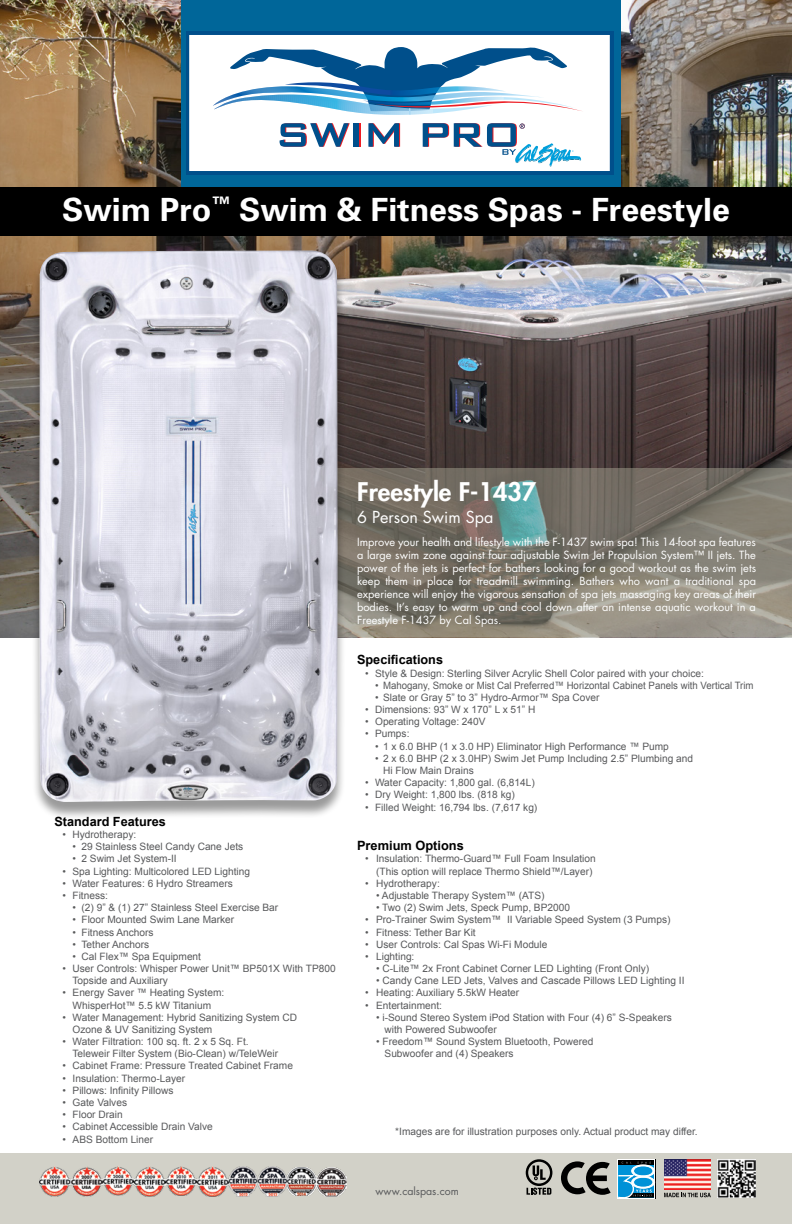
<style>
.page{position:relative;width:792px;height:1224px;background:#fff}
.page>*{position:absolute;margin:0;border:0;box-sizing:border-box;transform-origin:0 0}
.t1{font:700 32px "Univers";color:#fff}
.t2{font:800 25px "Futura";color:#fff}
.t3{font:16.1px "Futura";color:#fff}
.t4{font:700 12.8px "Arial";color:#000}
.t5{font:700 12.7px "Arial";color:#000}
.t6{font:11px/13px "Futura";color:#fff;text-align:justify}
.t7{font:10.6px "Futura";color:#58595b}
.t8{font:10.1px/12.2px "Arial";color:#58595b}
</style>
<div class="page">
<img style="left:0;top:0;width:792px;height:638px">
<div style="left:0;top:1153px;width:792px;height:71px;background:#d2d1c8"></div>
<img style="left:717px;top:1159px;width:39px;height:39px">
<img style="left:664px;top:1159px;width:46px;height:31px">
<svg style="left:664px;top:1193px;width:47px;height:4px"></svg>
<div style="left:617px;top:1159px;width:38px;height:40px;background:#fff"></div>
<svg style="left:618px;top:1160px;width:36px;height:2px"></svg>
<svg style="left:617px;top:1162px;width:38px;height:38px"></svg>
<svg style="left:561px;top:1161px;width:50px;height:34px;background:#73736e"></svg>
<svg style="left:526px;top:1159px;width:26px;height:36px"></svg>
<img style="left:39px;top:1166px;width:308px;height:31px">
<svg style="left:346px;top:468px;width:446px;height:169px;background:#7d7a70"></svg>
<div style="left:31px;top:253px;width:315px;height:567px;background:#000;opacity:.4"></div>
<img style="left:39px;top:250px;width:299px;height:552px">
<div style="left:181px;top:0;width:439px;height:190px;background:#069"></div>
<svg style="left:186px;top:32px;width:427px;height:142px;background:#c8d9e6"></svg>
<svg style="left:213px;top:47px;width:372px;height:120px;background:#b8cfe0"></svg>
<div style="left:0;top:187px;width:792px;height:48px;background:#000"></div>
<h1 class="t1" style="left:62px;top:190px;width:669px">Swim Pro<sup>™</sup> Swim &amp; Fitness Spas - Freestyle</h1>
<p class="t5" style="left:54px;top:813px;width:113px">Standard Features</p>
<p class="t8" style="left:62px;top:829px;width:75px">• Hydrotherapy:</p>
<p class="t8" style="left:73px;top:841px;width:172px">• 29 Stainless Steel Candy Cane Jets</p>
<p class="t8" style="left:73px;top:853px;width:106px">• 2 Swim Jet System-II</p>
<p class="t8" style="left:63px;top:865px;width:189px">• Spa Lighting: Multicolored LED Lighting</p>
<p class="t8" style="left:63px;top:877px;width:172px">• Water Features: 6 Hydro Streamers</p>
<p class="t8" style="left:63px;top:889px;width:47px">• Fitness:</p>
<p class="t8" style="left:73px;top:902px;width:207px">• (2) 9” &amp; (1) 27” Stainless Steel Exercise Bar</p>
<p class="t8" style="left:73px;top:914px;width:163px">• Floor Mounted Swim Lane Marker</p>
<p class="t8" style="left:73px;top:926px;width:83px">• Fitness Anchors</p>
<p class="t8" style="left:73px;top:938px;width:78px">• Tether Anchors</p>
<p class="t8" style="left:73px;top:950px;width:130px">• Cal Flex™ Spa Equipment</p>
<p class="t8" style="left:73px;top:962px;width:265px;text-indent:-10px">• User Controls: Whisper Power Unit™ BP501X With TP800<br>Topside and Auxiliary</p>
<p class="t8" style="left:63px;top:987px;width:163px;text-align:center">• Energy Saver ™ Heating System:<br>WhisperHot™ 5.5 kW Titanium</p>
<p class="t8" style="left:73px;top:1011px;width:226px;text-indent:-10px">• Water Management: Hybrid Sanitizing System CD<br>Ozone &amp; UV Sanitizing System</p>
<p class="t8" style="left:73px;top:1036px;width:207px;text-indent:-10px">• Water Filtration: 100 sq. ft. 2 x 5 Sq. Ft.<br>Teleweir Filter System (Bio-Clean) w/TeleWeir</p>
<p class="t8" style="left:63px;top:1060px;width:232px">• Cabinet Frame: Pressure Treated Cabinet Frame</p>
<p class="t8" style="left:63px;top:1072px;width:124px">• Insulation: Thermo-Layer</p>
<p class="t8" style="left:63px;top:1084px;width:112px">• Pillows: Infinity Pillows</p>
<p class="t8" style="left:63px;top:1096px;width:66px">• Gate Valves</p>
<p class="t8" style="left:63px;top:1109px;width:62px">• Floor Drain</p>
<p class="t8" style="left:63px;top:1121px;width:152px">• Cabinet Accessible Drain Valve</p>
<p class="t8" style="left:63px;top:1133px;width:92px">• ABS Bottom Liner</p>
<h2 class="t2" style="left:357px;top:476px;width:181px">Freestyle F-1437</h2>
<h3 class="t3" style="left:357px;top:506px;width:138px">6 Person Swim Spa</h3>
<p class="t6" style="left:357px;top:536px;width:400px">Improve your health and lifestyle with the F-1437 swim spa! This 14-foot spa features a large swim zone against four adjustable Swim Jet Propulsion System™ II jets. The power of the jets is perfect for bathers looking for a good workout as the swim jets keep them in place for treadmill swimming. Bathers who want a traditional spa experience will enjoy the vigorous sensation of spa jets massaging key areas of their bodies. It’s easy to warm up and cool down after an intense aquatic workout in a Freestyle F-1437 by Cal Spas.</p>
<p class="t5" style="left:357px;top:652px;width:87px">Specifications</p>
<p class="t8" style="left:365px;top:667px;width:340px">• Style &amp; Design: Sterling Silver Acrylic Shell Color paired with your choice:</p>
<p class="t8" style="left:375px;top:679px;width:380px">• Mahogany, Smoke or Mist Cal Preferred™ Horizontal Cabinet Panels with Vertical Trim</p>
<p class="t8" style="left:375px;top:691px;width:226px">• Slate or Gray 5” to 3” Hydro-Armor™ Spa Cover</p>
<p class="t8" style="left:365px;top:704px;width:172px">• Dimensions: 93” W x 170” L x 51” H</p>
<p class="t8" style="left:365px;top:716px;width:122px">• Operating Voltage: 240V</p>
<p class="t8" style="left:365px;top:728px;width:46px">• Pumps:</p>
<p class="t8" style="left:375px;top:740px;width:295px">• 1 x 6.0 BHP (1 x 3.0 HP) Eliminator High Performance ™ Pump</p>
<p class="t8" style="left:383px;top:752px;width:311px;text-indent:-8px">• 2 x 6.0 BHP (2 x 3.0HP) Swim Jet Pump Including 2.5” Plumbing and<br>Hi Flow Main Drains</p>
<p class="t8" style="left:365px;top:777px;width:171px">• Water Capacity: 1,800 gal. (6,814L)</p>
<p class="t8" style="left:365px;top:789px;width:151px">• Dry Weight: 1,800 lbs. (818 kg)</p>
<p class="t8" style="left:365px;top:801px;width:174px">• Filled Weight: 16,794 lbs. (7,617 kg)</p>
<p class="t4" style="left:357px;top:837px;width:108px">Premium Options</p>
<p class="t8" style="left:376px;top:853px;width:221px;text-indent:-11px">• Insulation: Thermo-Guard™ Full Foam Insulation (This option will replace Thermo Shield™/Layer)</p>
<p class="t8" style="left:365px;top:877px;width:76px">• Hydrotherapy:</p>
<p class="t8" style="left:376px;top:889px;width:170px">• Adjustable Therapy System™ (ATS)</p>
<p class="t8" style="left:376px;top:902px;width:195px">• Two (2) Swim Jets, Speck Pump, BP2000</p>
<p class="t8" style="left:365px;top:914px;width:307px">• Pro-Trainer Swim System™ II Variable Speed System (3 Pumps)</p>
<p class="t8" style="left:365px;top:926px;width:112px">• Fitness: Tether Bar Kit</p>
<p class="t8" style="left:365px;top:938px;width:184px">• User Controls: Cal Spas Wi-Fi Module</p>
<p class="t8" style="left:365px;top:950px;width:51px">• Lighting:</p>
<p class="t8" style="left:376px;top:963px;width:275px">• C-Lite™ 2x Front Cabinet Corner LED Lighting (Front Only)</p>
<p class="t8" style="left:376px;top:975px;width:310px">• Candy Cane LED Jets, Valves and Cascade Pillows LED Lighting II</p>
<p class="t8" style="left:365px;top:987px;width:156px">• Heating: Auxiliary 5.5kW Heater</p>
<p class="t8" style="left:365px;top:999px;width:78px">• Entertainment:</p>
<p class="t8" style="left:385px;top:1011px;width:289px;text-indent:-8px">• i-Sound Stereo System iPod Station with Four (4) 6” S-Speakers with Powered Subwoofer</p>
<p class="t8" style="left:385px;top:1036px;width:210px;text-indent:-8px">• Freedom™ Sound System Bluetooth, Powered<br>Subwoofer and (4) Speakers</p>
<p class="t8" style="left:395px;top:1126px;width:304px">*Images are for illustration purposes only. Actual product may differ.</p>
<p class="t7" style="left:376px;top:1183px;width:85px">www.calspas.com</p>
</div>
